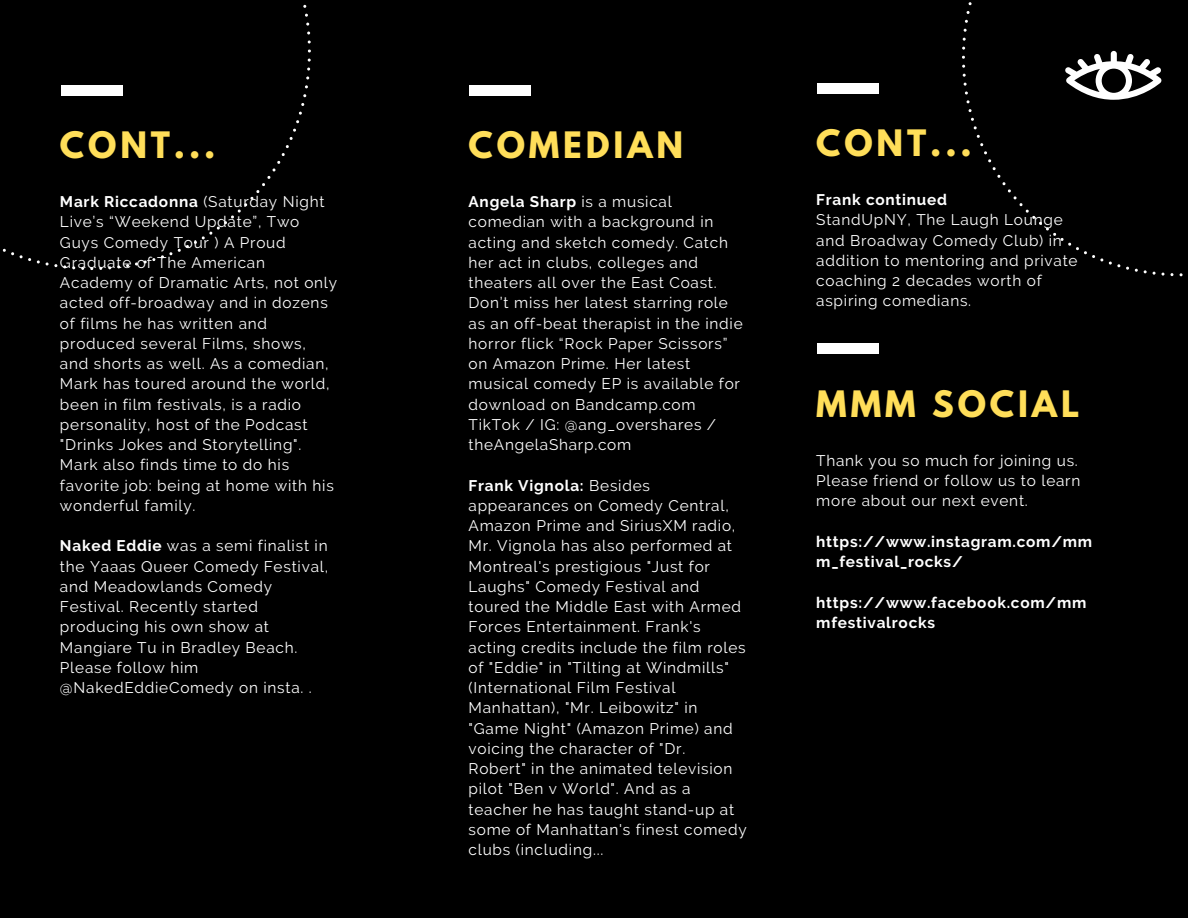
<style>
.page{position:relative;width:1188px;height:918px;background:#000}
.page>*{position:absolute;margin:0;border:0;box-sizing:border-box;transform-origin:0 0}
.t1{font:700 32.25px "League Spartan";letter-spacing:.12em;color:#ffde59}
.t2{font:15.3px/20.2px "Raleway";letter-spacing:.05em;color:#fff}
.t3{font:700 15.3px/20.2px "Raleway";letter-spacing:.05em;color:#fff}
.s1{font-weight:700}
</style>
<div class="page">
<div style="left:469px;top:85px;width:62px;height:10px;background:#fff"></div>
<svg style="left:962px;top:2px;width:221px;height:274px"></svg>
<svg style="left:2px;top:4px;width:309px;height:266px"></svg>
<div style="left:817px;top:83px;width:62px;height:10px;background:#fff"></div>
<div style="left:817px;top:344px;width:62px;height:10px;background:#fff"></div>
<div style="left:61px;top:85px;width:62px;height:10px;background:#fff"></div>
<p class="t1" style="left:60px;top:129px;width:157px">CONT...</p>
<p class="t2" style="left:60px;top:192px;width:279px"><span class="s1">Mark Riccadonna</span> (Saturday Night<br>Live’s “Weekend Update”, Two<br>Guys Comedy Tour ) A Proud<br>Graduate of The American<br>Academy of Dramatic Arts, not only acted off-broadway and in dozens of films he has written and produced several Films, shows, and shorts as well. As a comedian,<br>Mark has toured around the world, been in film festivals, is a radio personality, host of the Podcast "Drinks Jokes and Storytelling".<br>Mark also finds time to do his favorite job: being at home with his wonderful family.</p>
<h1 class="t2" style="left:60px;top:536px;width:270px"><span class="s1">Naked Eddie</span> was a semi finalist in the Yaaas Queer Comedy Festival, and Meadowlands Comedy<br>Festival. Recently started producing his own show at<br>Mangiare Tu in Bradley Beach.<br>Please follow him @NakedEddieComedy on insta. .</h1>
<p class="t1" style="left:469px;top:129px;width:216px">COMEDIAN</p>
<h1 class="t2" style="left:469px;top:192px;width:276px"><span class="s1">Angela Sharp</span> is a musical comedian with a background in acting and sketch comedy. Catch her act in clubs, colleges and theaters all over the East Coast.<br>Don’t miss her latest starring role as an off-beat therapist in the indie horror flick “Rock Paper Scissors” on Amazon Prime. Her latest musical comedy EP is available for download on Bandcamp.com<br>TikTok / IG: @ang_overshares / theAngelaSharp.com</h1>
<p class="t2" style="left:469px;top:475px;width:280px"><span class="s1">Frank Vignola:</span> Besides appearances on Comedy Central,<br>Amazon Prime and SiriusXM radio,<br>Mr. Vignola has also performed at<br>Montreal's prestigious "Just for<br>Laughs" Comedy Festival and toured the Middle East with Armed<br>Forces Entertainment. Frank's acting credits include the film roles of "Eddie" in "Tilting at Windmills" (International Film Festival<br>Manhattan), "Mr. Leibowitz" in "Game Night" (Amazon Prime) and voicing the character of "Dr.<br>Robert" in the animated television pilot "Ben v World". And as a teacher he has taught stand-up at some of Manhattan's finest comedy clubs (including...</p>
<p class="t1" style="left:816px;top:127px;width:157px">CONT...</p>
<h1 class="t3" style="left:816px;top:189px;width:132px">Frank continued</h1>
<p class="t2" style="left:816px;top:210px;width:263px">StandUpNY, The Laugh Lounge and Broadway Comedy Club) in addition to mentoring and private coaching 2 decades worth of aspiring comedians.</p>
<p class="t1" style="left:816px;top:388px;width:265px">MMM SOCIAL</p>
<p class="t2" style="left:816px;top:450px;width:266px">Thank you so much for joining us.<br>Please friend or follow us to learn more about our next event.</p>
<p class="t3" style="left:816px;top:531px;width:278px">https://www.instagram.com/mm m_festival_rocks/</p>
<h1 class="t3" style="left:816px;top:592px;width:272px">https://www.facebook.com/mm mfestivalrocks</h1>
</div>
